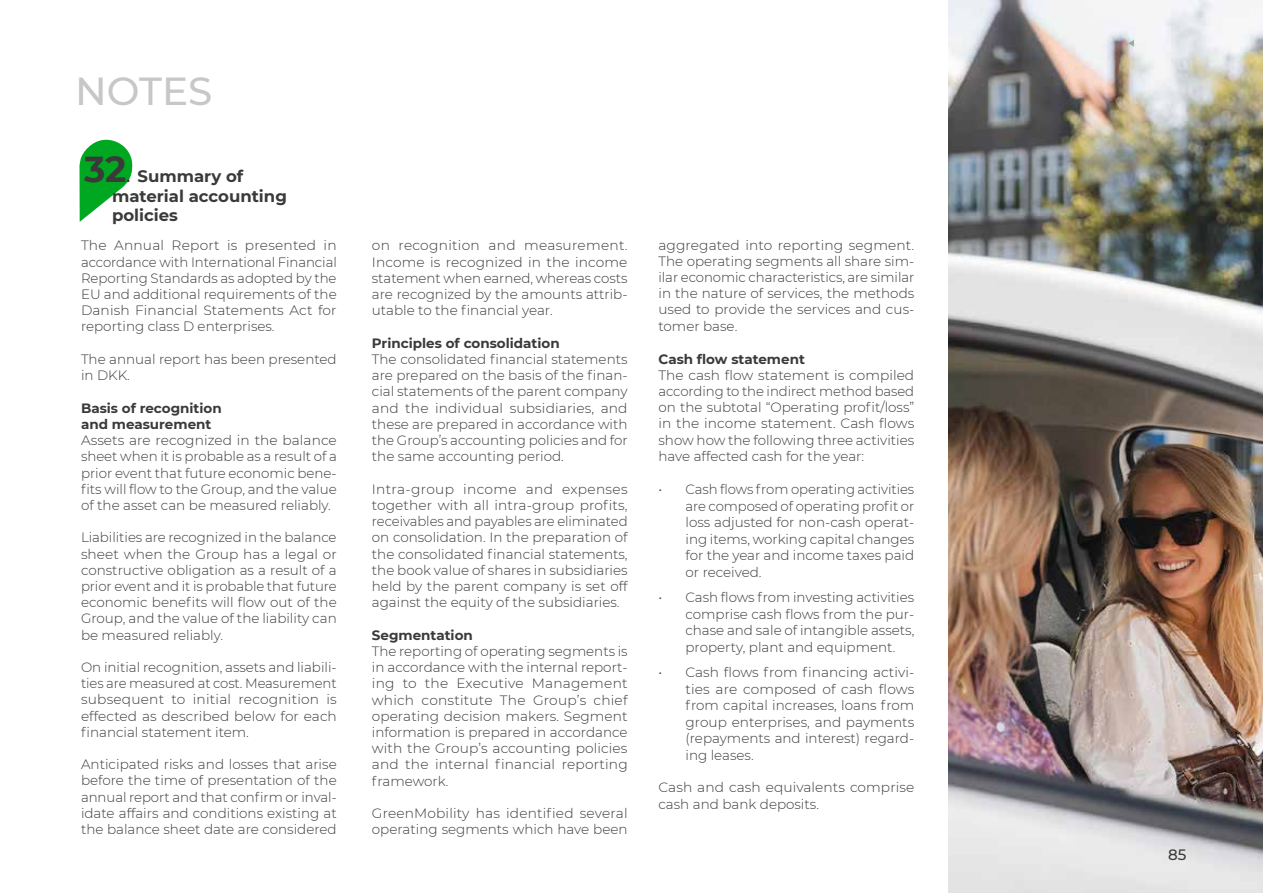
<style>
.page{position:relative;width:1263px;height:893px;background:#fff}
.page>*{position:absolute;margin:0;border:0;box-sizing:border-box;transform-origin:0 0}
.t1{font:500 39px "Montserrat";color:#c7c7c7}
.t2{font:700 36px "Montserrat";color:#3a3a39}
.t3{font:700 16.5px/19.8px "Montserrat";color:#3a3a39}
.t4{font:500 15px "Montserrat";color:#3a3a39}
.t5{font:300 13.5px/16.2px "Montserrat";color:#3a3a39;text-align:justify}
.t6{font:700 13.5px/16.2px "Montserrat";color:#3a3a39}
.s1{font-size:13.5px;color:#393938}
</style>
<div class="page">
<img style="left:948px;top:0;width:315px;height:893px">
<svg style="left:1128px;top:40px;width:6px;height:7px"></svg>
<svg style="left:79px;top:139px;width:54px;height:83px"></svg>
<h1 class="t1" style="left:75px;top:64px;width:139px">NOTES</h1>
<h2 class="t2" style="left:84px;top:143px;width:44px">32</h2>
<p class="t3" style="left:112px;top:165px;width:176px;text-indent:14px"><span class="s1">.</span> Summary of material accounting policies</p>
<p class="t5" style="left:81px;top:237px;width:257px">The Annual Report is presented in accordance with International Financial Reporting Standards as adopted by the EU and additional requirements of the Danish Financial Statements Act for reporting class D enterprises.</p>
<p class="t5" style="left:81px;top:350px;width:257px">The annual report has been presented in DKK.</p>
<p class="t6" style="left:81px;top:399px;width:142px">Basis of recognition and measurement</p>
<p class="t5" style="left:81px;top:432px;width:257px">Assets are recognized in the balance sheet when it is probable as a result of a prior event that future economic bene&shy;fits will flow to the Group, and the value of the asset can be measured reliably.</p>
<p class="t5" style="left:81px;top:529px;width:257px">Liabilities are recognized in the balance sheet when the Group has a legal or constructive obligation as a result of a prior event and it is probable that future economic benefits will flow out of the Group, and the value of the liability can be measured reliably.</p>
<p class="t5" style="left:81px;top:659px;width:257px">On initial recognition, assets and liabili&shy;ties are measured at cost. Measurement subsequent to initial recognition is effected as described below for each financial statement item.</p>
<p class="t5" style="left:81px;top:756px;width:257px">Anticipated risks and losses that arise before the time of presentation of the annual report and that confirm or inval&shy;idate affairs and conditions existing at the balance sheet date are considered</p>
<p class="t5" style="left:372px;top:237px;width:257px">on recognition and measurement.<br>Income is recognized in the income statement when earned, whereas costs are recognized by the amounts attrib&shy;utable to the financial year.</p>
<p class="t6" style="left:372px;top:334px;width:189px">Principles of consolidation</p>
<p class="t5" style="left:372px;top:351px;width:257px">The consolidated financial statements are prepared on the basis of the finan&shy;cial statements of the parent company and the individual subsidiaries, and these are prepared in accordance with the Group’s accounting policies and for the same accounting period.</p>
<p class="t5" style="left:372px;top:480px;width:257px">Intra-group income and expenses together with all intra-group profits, receivables and payables are eliminated on consolidation. In the preparation of the consolidated financial statements, the book value of shares in subsidiaries held by the parent company is set off against the equity of the subsidiaries.</p>
<p class="t6" style="left:372px;top:626px;width:102px">Segmentation</p>
<p class="t5" style="left:372px;top:643px;width:257px">The reporting of operating segments is in accordance with the internal report&shy;ing to the Executive Management which constitute The Group’s chief operating decision makers. Segment information is prepared in accordance with the Group’s accounting policies and the internal financial reporting framework.</p>
<p class="t5" style="left:372px;top:805px;width:257px">GreenMobility has identified several operating segments which have been</p>
<p class="t5" style="left:658px;top:236px;width:257px">aggregated into reporting segment.<br>The operating segments all share sim&shy;ilar economic characteristics, are similar in the nature of services, the methods used to provide the services and cus&shy;tomer base.</p>
<p class="t6" style="left:658px;top:350px;width:148px">Cash flow statement</p>
<p class="t5" style="left:658px;top:367px;width:257px">The cash flow statement is compiled according to the indirect method based on the subtotal “Operating profit/loss” in the income statement. Cash flows show how the following three activities have affected cash for the year:</p>
<p class="t5" style="left:685px;top:481px;width:230px;text-indent:-27px">• Cash flows from operating activities are composed of operating profit or loss adjusted for non-cash operat&shy;ing items, working capital changes for the year and income taxes paid or received.</p>
<p class="t5" style="left:685px;top:589px;width:230px;text-indent:-27px">• Cash flows from investing activities comprise cash flows from the pur&shy;chase and sale of intangible assets, property, plant and equipment.</p>
<p class="t5" style="left:685px;top:664px;width:230px;text-indent:-27px">• Cash flows from financing activi&shy;ties are composed of cash flows from capital increases, loans from group enterprises, and payments (repayments and interest) regard&shy;ing leases.</p>
<p class="t5" style="left:658px;top:779px;width:257px">Cash and cash equivalents comprise cash and bank deposits.</p>
<p class="t4" style="left:1168px;top:844px;width:20px">85</p>
</div>
